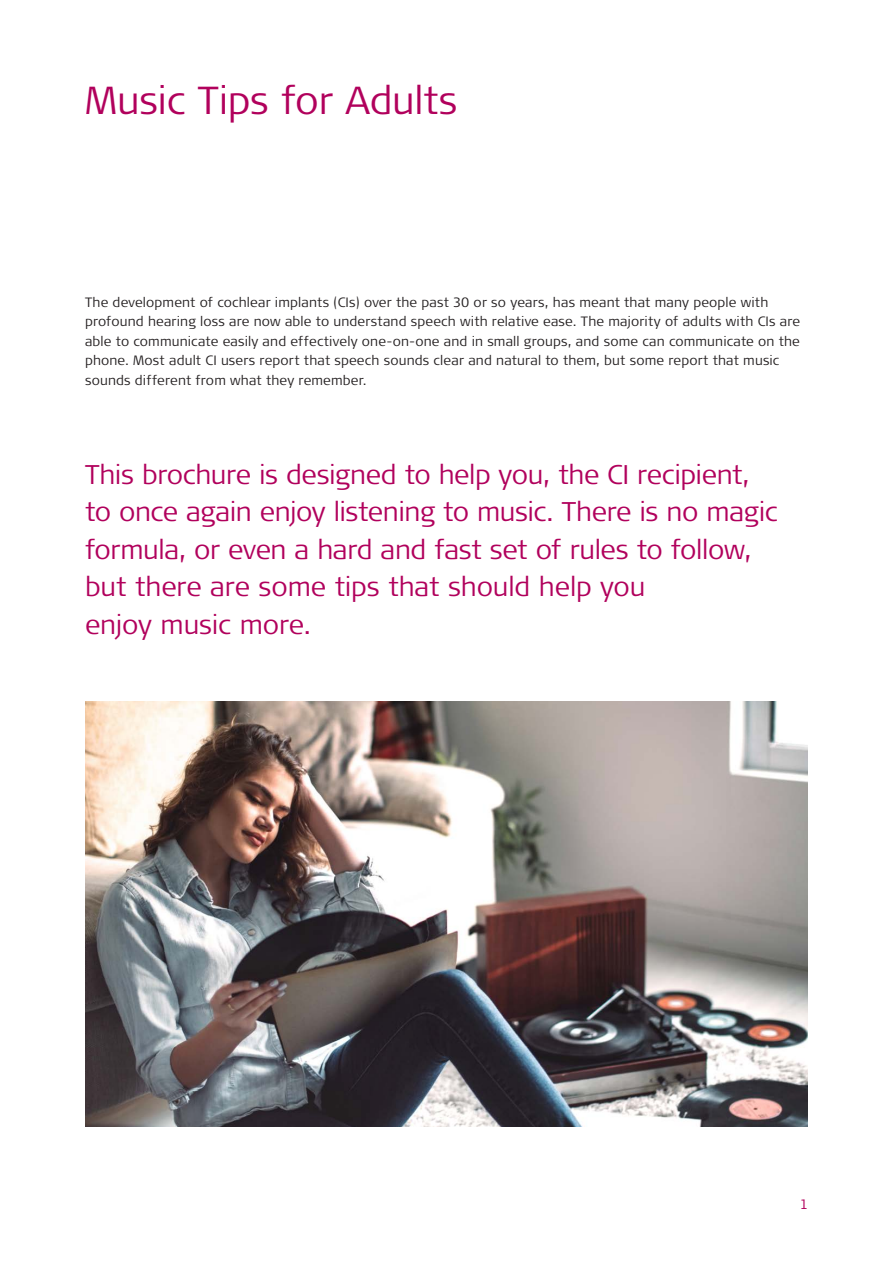
<style>
.page{position:relative;width:893px;height:1263px;background:#fff}
.page>*{position:absolute;margin:0;border:0;box-sizing:border-box;transform-origin:0 0}
.t1{font:300 39px "Signa Pro";letter-spacing:-.01em;color:#b1015c}
.t2{font:300 27px/37.5px "Signa Pro";letter-spacing:-.015em;color:#b1015c}
.t3{font:300 13.5px/19.5px "Signa Pro";letter-spacing:.01em;color:#231f20}
.Business_Unit___Targ{font:300 13.5px "Signa Pro";color:#b1015c}
</style>
<div class="page">
<img style="left:85px;top:702px;width:723px;height:425px">
<p class="t1" style="left:85px;top:73px;width:374px">Music Tips for Adults</p>
<p class="t3" style="left:85px;top:292px;width:717px">The development of cochlear implants (CIs) over the past 30 or so years, has meant that many people with profound hearing loss are now able to understand speech with relative ease. The majority of adults with CIs are able to communicate easily and effectively one-on-one and in small groups, and some can communicate on the phone. Most adult CI users report that speech sounds clear and natural to them, but some report that music sounds different from what they remember.</p>
<p class="t2" style="left:85px;top:454px;width:694px">This brochure is designed to help you, the CI recipient, to once again enjoy listening to music. There is no magic formula, or even a hard and fast set of rules to follow, but there are some tips that should help you<br>enjoy music more.</p>
<p class="Business_Unit___Targ" style="left:800px;top:1195px;width:10px">1</p>
</div>
